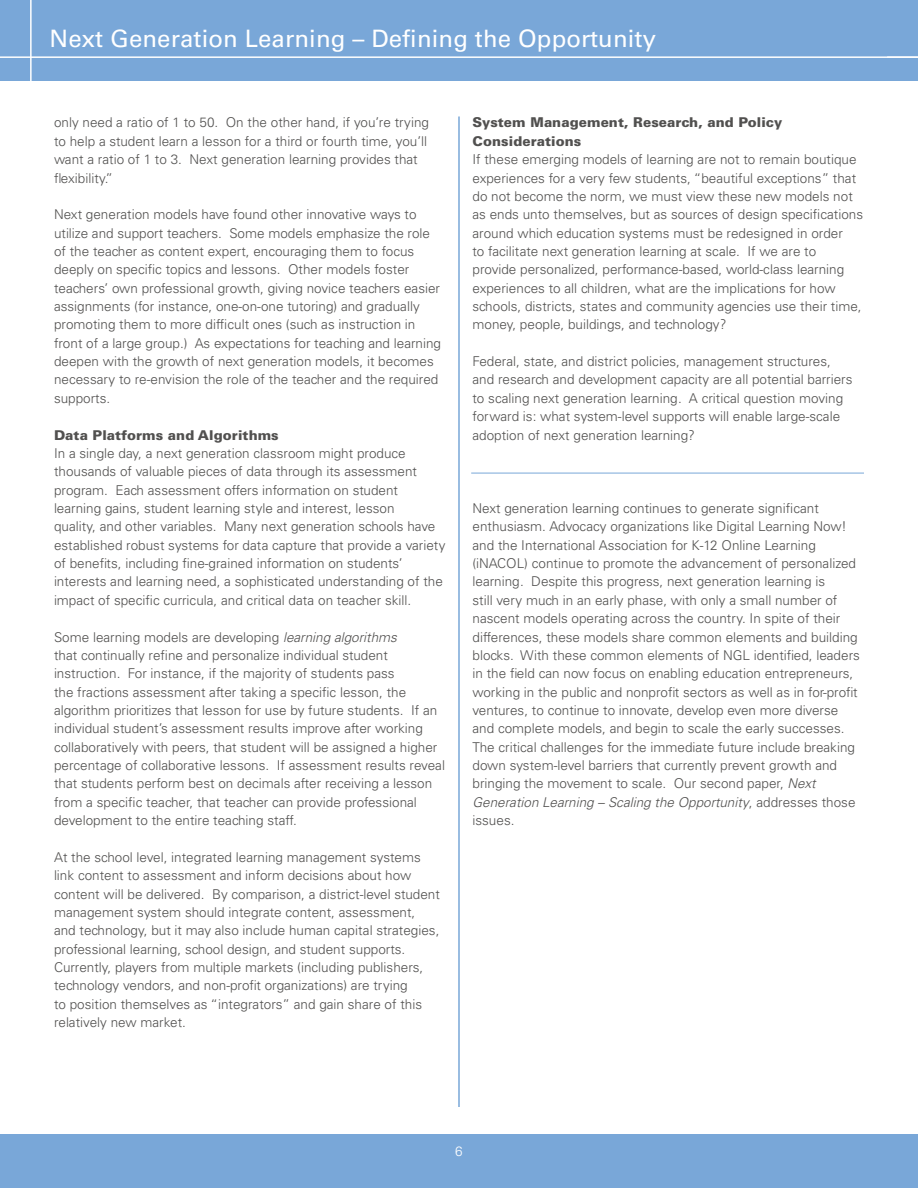
<style>
.page{position:relative;width:918px;height:1188px;background:#fff}
.page>*{position:absolute;margin:0;border:0;box-sizing:border-box;transform-origin:0 0}
.t1{font:24px "Univers LT Std";letter-spacing:.005em;color:#fff}
.t2{font:300 13.5px/18.3px "Univers LT Std";color:#51504f}
.t3{font:900 13.5px/18.3px "Univers LT Std";letter-spacing:.005em;color:#51504f}
.t4{font:300 13.5px "Univers LT Std";color:#fff}
.s1{font-style:italic}
</style>
<div class="page">
<hr style="left:459px;top:117px;width:1px;height:990px;background:#79a7d8">
<div style="left:0;top:0;width:918px;height:81px;background:#79a7d8"></div>
<div style="left:0;top:1135px;width:918px;height:53px;background:#79a7d8"></div>
<hr style="left:0;top:56px;width:918px;height:2px;background:#fff">
<hr style="left:30px;top:0;width:2px;height:93px;background:#fff">
<hr style="left:471px;top:473px;width:393px;height:1px;background:#79a7d8">
<h1 class="t1" style="left:50px;top:25px;width:721px">Paper #1: Next Gene ation Learning – Defining the Opportunity</h1>
<h1 class="t1" style="left:50px;top:25px;width:608px">Next Generation Learning – Defining the Opportunity</h1>
<h1 class="t1" style="left:498px;top:25px;width:15px">e</h1>
<p class="t2" style="left:54px;top:114px;width:377px">only need a ratio of 1 to 50. On the other hand, if you’re trying to help a student learn a lesson for a third or fourth time, you’ll want a ratio of 1 to 3. Next generation learning provides that flexibility.”</p>
<p class="t2" style="left:54px;top:205px;width:389px">Next generation models have found other innovative ways to utilize and support teachers. Some models emphasize the role of the teacher as content expert, encouraging them to focus deeply on specific topics and lessons. Other models foster teachers’ own professional growth, giving novice teachers easier assignments (for instance, one-on-one tutoring) and gradually promoting them to more difficult ones (such as instruction in front of a large group.) As expectations for teaching and learning deepen with the growth of next generation models, it becomes necessary to re-envision the role of the teacher and the required supports.</p>
<p class="t3" style="left:54px;top:425px;width:226px">Data Platforms and Algorithms</p>
<p class="t2" style="left:54px;top:444px;width:393px">In a single day, a next generation classroom might produce thousands of valuable pieces of data through its assessment program. Each assessment offers information on student learning gains, student learning style and interest, lesson<br>quality, and other variables. Many next generation schools have established robust systems for data capture that provide a variety of benefits, including fine-grained information on students’ interests and learning need, a sophisticated understanding of the impact of specific curricula, and critical data on teacher skill.</p>
<p class="t2" style="left:54px;top:628px;width:393px">Some learning models are developing <span class="s1">learning algorithms<br></span>that continually refine and personalize individual student instruction. For instance, if the majority of students pass<br>the fractions assessment after taking a specific lesson, the algorithm prioritizes that lesson for use by future students. If an individual student’s assessment results improve after working collaboratively with peers, that student will be assigned a higher percentage of collaborative lessons. If assessment results reveal that students perform best on decimals after receiving a lesson from a specific teacher, that teacher can provide professional development to the entire teaching staff.</p>
<p class="t2" style="left:54px;top:848px;width:387px">At the school level, integrated learning management systems link content to assessment and inform decisions about how content will be delivered. By comparison, a district-level student management system should integrate content, assessment, and technology, but it may also include human capital strategies, professional learning, school design, and student supports.<br>Currently, players from multiple markets (including publishers, technology vendors, and non-profit organizations) are trying<br>to position themselves as “integrators” and gain share of this relatively new market.</p>
<p class="t3" style="left:472px;top:113px;width:311px">System Management, Research, and Policy<br>Considerations</p>
<p class="t2" style="left:472px;top:150px;width:392px">If these emerging models of learning are not to remain boutique experiences for a very few students, “beautiful exceptions” that do not become the norm, we must view these new models not as ends unto themselves, but as sources of design specifications around which education systems must be redesigned in order<br>to facilitate next generation learning at scale. If we are to provide personalized, performance-based, world-class learning experiences to all children, what are the implications for how schools, districts, states and community agencies use their time, money, people, buildings, and technology?</p>
<p class="t2" style="left:472px;top:352px;width:382px">Federal, state, and district policies, management structures, and research and development capacity are all potential barriers to scaling next generation learning. A critical question moving forward is: what system-level supports will enable large-scale adoption of next generation learning?</p>
<p class="t2" style="left:472px;top:499px;width:389px">Next generation learning continues to generate significant enthusiasm. Advocacy organizations like Digital Learning Now! and the International Association for K-12 Online Learning (iNACOL) continue to promote the advancement of personalized learning. Despite this progress, next generation learning is<br>still very much in an early phase, with only a small number of nascent models operating across the country. In spite of their differences, these models share common elements and building blocks. With these common elements of NGL identified, leaders in the field can now focus on enabling education entrepreneurs, working in the public and nonprofit sectors as well as in for-profit ventures, to continue to innovate, develop even more diverse and complete models, and begin to scale the early successes.<br>The critical challenges for the immediate future include breaking down system-level barriers that currently prevent growth and bringing the movement to scale. Our second paper, <span class="s1">Next Generation Learning – Scaling the Opportunity</span>, addresses those issues.</p>
<p class="t4" style="left:455px;top:1143px;width:9px">6</p>
</div>
